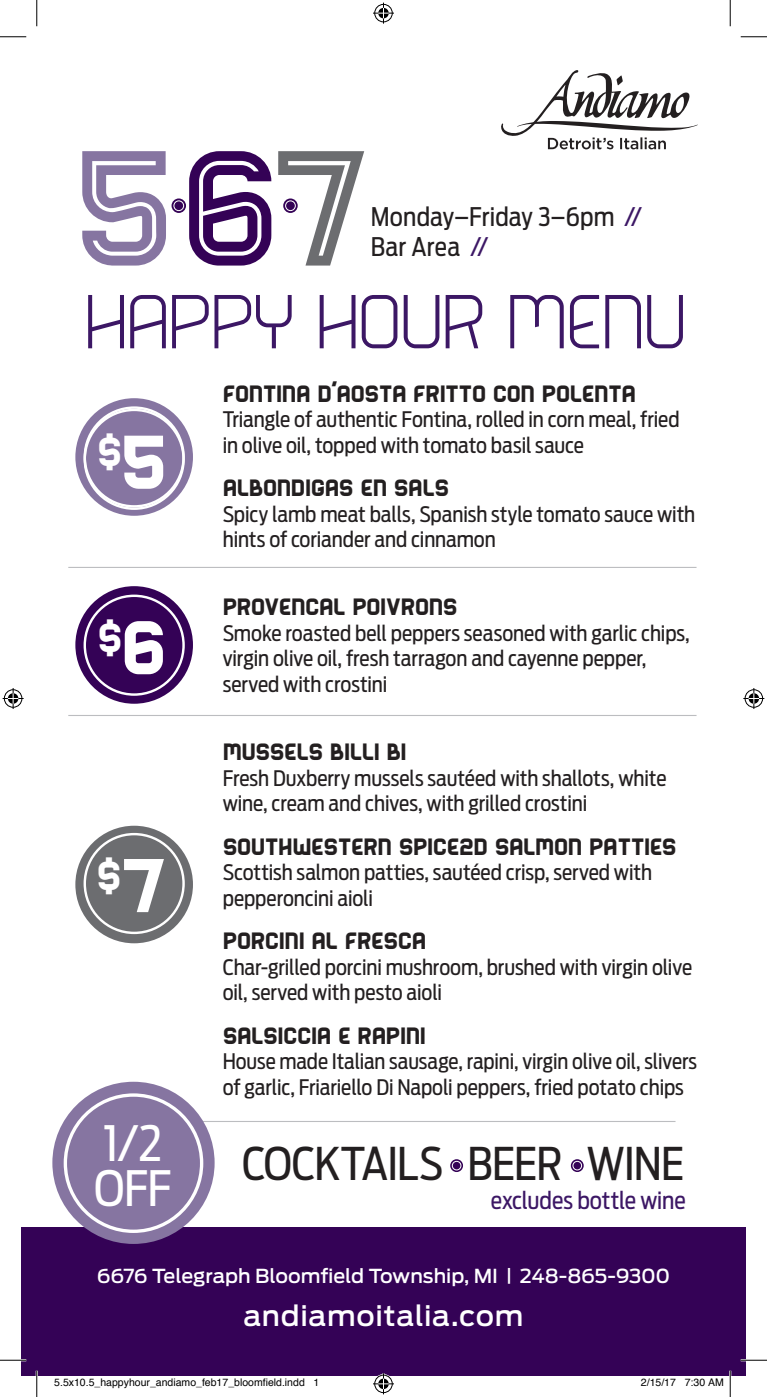
<style>
.page{position:relative;width:767px;height:1397px;background:#fff}
.page>*{position:absolute;margin:0;border:0;box-sizing:border-box;transform-origin:0 0}
.t1{font:100 88.9px "Bender";color:#3c1765}
.t2{font:48.3px "Antenna Cond";color:#fff}
.t3{font:47.25px "Bender Solid";color:#fff}
.t4{font:44.8px "Antenna Cond";letter-spacing:-.02em;color:#231f20}
.t5{font:500 27.82px "Antenna";letter-spacing:.02em;color:#fff}
.t6{font:27.47px "Bender Solid";letter-spacing:-.005em;color:#231f20}
.t7{font:25.55px/30.6px "Antenna Cond";letter-spacing:.005em;color:#231f20}
.t8{font:23.62px "Antenna Cond";color:#3c1765}
.t9{font:21.18px/25.6px "Antenna Cond";letter-spacing:-.005em;color:#231f20}
.t10{font:500 19.25px "Antenna";letter-spacing:-.005em;color:#fff}
.t11{font:10.5px "Helvetica";color:#000}
.s1{color:#3c1765}
.s2{font-size:88.55px}
.s3{font-size:16.8px}
</style>
<div class="page">
<div style="left:75px;top:825px;width:118px;height:118px;background:#6c6d70;border-radius:50%"></div>
<div style="left:84px;top:833px;width:101px;height:101px;border:2px solid #fff;border-radius:50%"></div>
<svg style="left:450px;top:1159px;width:13px;height:13px"></svg>
<div style="left:452px;top:1161px;width:9px;height:9px;border:1px solid #fff;border-radius:50%"></div>
<svg style="left:571px;top:1159px;width:12px;height:13px"></svg>
<div style="left:572px;top:1161px;width:10px;height:9px;border:1px solid #fff;border-radius:50%"></div>
<svg style="left:278px;top:151px;width:86px;height:114px"></svg>
<svg style="left:189px;top:151px;width:82px;height:114px"></svg>
<svg style="left:82px;top:151px;width:84px;height:114px"></svg>
<svg style="left:171px;top:198px;width:15px;height:15px"></svg>
<div style="left:173px;top:200px;width:11px;height:11px;border:1px solid #fff;border-radius:50%"></div>
<svg style="left:283px;top:198px;width:15px;height:15px"></svg>
<div style="left:285px;top:200px;width:10px;height:11px;border:1px solid #fff;border-radius:50%"></div>
<div style="left:21px;top:1227px;width:725px;height:149px;background:#340256"></div>
<hr style="left:91px;top:1121px;width:584px;height:1px;background:#bcbdc0">
<div style="left:75px;top:398px;width:118px;height:118px;background:#8675a1;border-radius:50%"></div>
<div style="left:84px;top:409px;width:101px;height:101px;border:2px solid #fff;border-radius:50%"></div>
<hr style="left:68px;top:567px;width:628px;height:1px;background:#bcbdc0">
<div style="left:52px;top:1081px;width:162px;height:163px;background:#8675a1;border-radius:50%"></div>
<div style="left:64px;top:1093px;width:139px;height:140px;border:3px solid #fff;border-radius:50%"></div>
<svg style="left:501px;top:70px;width:197px;height:79px"></svg>
<div style="left:75px;top:586px;width:118px;height:117px;background:#340256;border-radius:50%"></div>
<div style="left:84px;top:594px;width:101px;height:102px;border:2px solid #fff;border-radius:50%"></div>
<hr style="left:68px;top:715px;width:628px;height:1px;background:#bcbdc0">
<hr style="left:0;top:1359px;width:26px;height:2px;background:#fff">
<hr style="left:740px;top:1359px;width:26px;height:2px;background:#fff">
<hr style="left:36px;top:1370px;width:2px;height:26px;background:#fff">
<hr style="left:729px;top:1370px;width:2px;height:26px;background:#fff">
<svg style="left:0;top:36px;width:26px;height:1px"></svg>
<svg style="left:740px;top:36px;width:26px;height:1px"></svg>
<svg style="left:0;top:1359px;width:26px;height:1px"></svg>
<svg style="left:740px;top:1359px;width:26px;height:1px"></svg>
<svg style="left:36px;top:0;width:1px;height:26px"></svg>
<svg style="left:36px;top:1370px;width:1px;height:26px"></svg>
<svg style="left:729px;top:0;width:1px;height:26px"></svg>
<svg style="left:729px;top:1370px;width:1px;height:26px"></svg>
<svg style="left:373px;top:3px;width:21px;height:21px"></svg>
<svg style="left:373px;top:1373px;width:21px;height:21px"></svg>
<svg style="left:3px;top:688px;width:21px;height:21px"></svg>
<svg style="left:743px;top:688px;width:21px;height:21px"></svg>
<p class="t7" style="left:371px;top:201px;width:273px">Monday–Friday 3–6pm <span class="s1">//<br></span>Bar Area <span class="s1">//</span></p>
<p class="t1" style="left:85px;top:276px;width:602px">HAPPY HOUR MENU</p>
<p class="t3" style="left:97px;top:428px;width:71px">$<span class="s2">5</span></p>
<p class="t3" style="left:98px;top:613px;width:70px">$<span class="s2">6</span></p>
<p class="t3" style="left:97px;top:851px;width:72px">$<span class="s2">7</span></p>
<p class="t2" style="left:103px;top:1115px;width:60px">1/2</p>
<p class="t2" style="left:94px;top:1160px;width:79px">OFF</p>
<p class="t6" style="left:223px;top:379px;width:414px">FONTINA D’AOSTA FRITTO CON POLENTA</p>
<p class="t9" style="left:223px;top:407px;width:458px">Triangle of authentic Fontina, rolled in corn meal, fried in olive oil, topped with tomato basil sauce</p>
<p class="t6" style="left:223px;top:474px;width:228px">ALBONDIGAS EN SALS</p>
<p class="t9" style="left:223px;top:501px;width:474px">Spicy lamb meat balls, Spanish style tomato sauce with hints of coriander and cinnamon</p>
<p class="t6" style="left:223px;top:593px;width:236px">PROVENCAL POIVRONS</p>
<p class="t9" style="left:223px;top:620px;width:468px">Smoke roasted bell peppers seasoned with garlic chips, virgin olive oil, fresh tarragon and cayenne pepper, served with crostini</p>
<p class="t6" style="left:223px;top:738px;width:185px">MUSSELS BILLI BI</p>
<p class="t9" style="left:223px;top:765px;width:445px">Fresh Duxberry mussels sautéed with shallots, white wine, cream and chives, with grilled crostini</p>
<p class="t6" style="left:223px;top:832px;width:455px">SOUTHWESTERN SPICE2D SALMON PATTIES</p>
<p class="t9" style="left:223px;top:859px;width:431px">Scottish salmon patties, sautéed crisp, served with pepperoncini aioli</p>
<p class="t6" style="left:223px;top:927px;width:205px">PORCINI AL FRESCA</p>
<p class="t9" style="left:223px;top:954px;width:471px">Char-grilled porcini mushroom, brushed with virgin olive oil, served with pesto aioli</p>
<p class="t6" style="left:223px;top:1021px;width:204px">SALSICCIA E RAPINI</p>
<p class="t9" style="left:223px;top:1049px;width:476px">House made Italian sausage, rapini, virgin olive oil, slivers of garlic, Friariello Di Napoli peppers, fried potato chips</p>
<p class="t4" style="left:242px;top:1137px;width:444px">COCKTAILS BEER WINE</p>
<p class="t8" style="left:490px;top:1186px;width:196px">excludes bottle wine</p>
<p class="t10" style="left:97px;top:1264px;width:574px">6676 Telegraph Bloomfield Township, MI <span class="s3">|</span> 248-865-9300</p>
<p class="t5" style="left:243px;top:1299px;width:281px">andiamoitalia.com</p>
<p class="t11" style="left:54px;top:1374px;width:266px">5.5x10.5_happyhour_andiamo_feb17_bloomfield.indd 1</p>
<p class="t11" style="left:640px;top:1374px;width:84px">2/15/17 7:30 AM</p>
</div>
